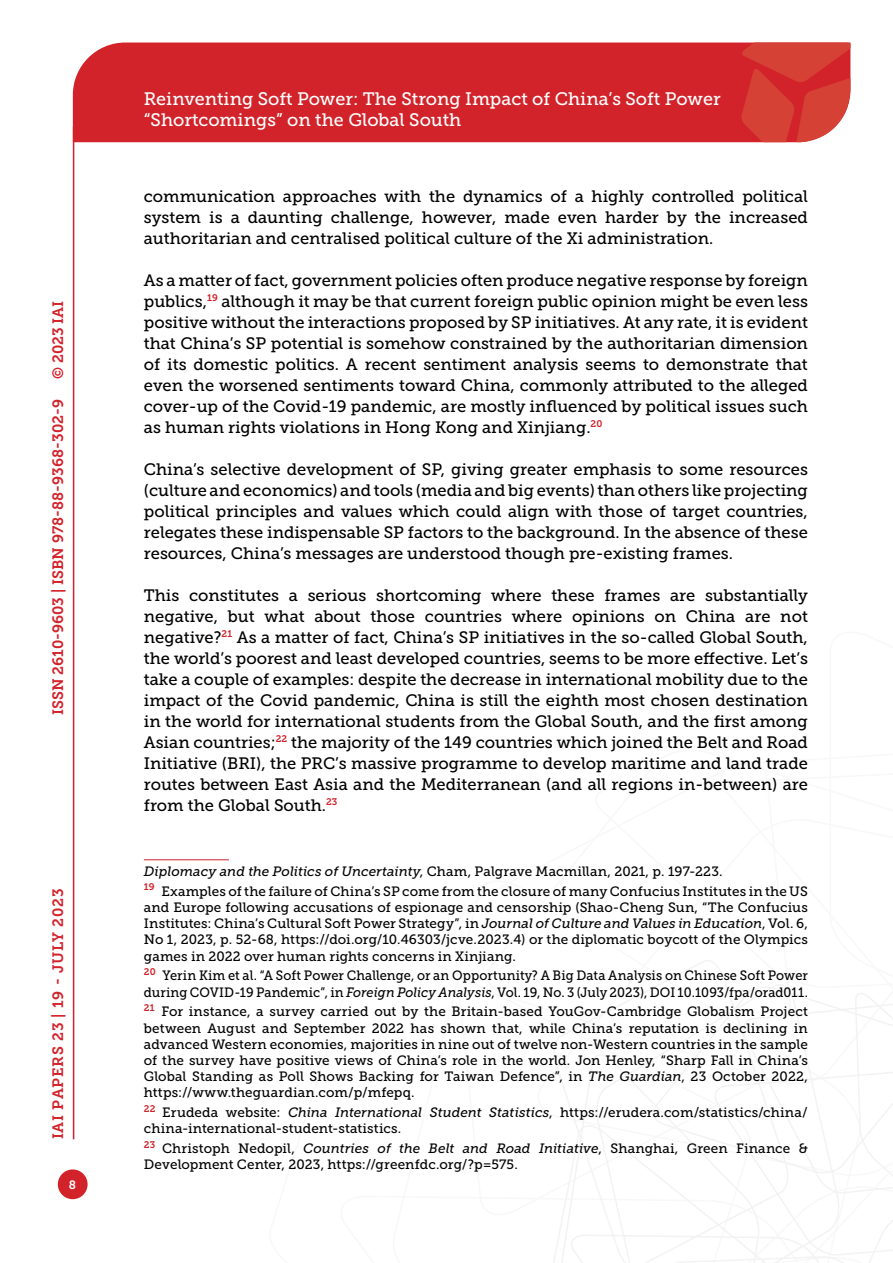
<style>
.page{position:relative;width:893px;height:1263px;background:#fff}
.page>*{position:absolute;margin:0;border:0;box-sizing:border-box;transform-origin:0 0}
.t1{font:18px/21.6px "Museo Slab 500";color:#fff}
.t2{font:16.5px/21px "Museo Slab 500";color:#000;text-align:justify}
.t3{font:15px "Museo Slab 700";color:#d2232a}
.t4{font:15px "Museo Slab 700";letter-spacing:.05em;color:#d2232a}
.t5{font:13.5px/16.2px "Museo Slab 500";letter-spacing:.01em;color:#000}
.t6{font:13.5px/16.2px "Museo Slab 500";letter-spacing:.01em;color:#000;scale:.95 1}
.t7{font:12px "Museo Slab 700";color:#fff}
.s1{font-style:italic}
</style>
<div class="page">
<svg style="left:553px;top:960px;width:340px;height:303px"></svg>
<div style="left:73px;top:43px;width:668px;height:99px;background:#d2232a"></div>
<svg style="left:741px;top:43px;width:109px;height:99px;background:#d6423b"></svg>
<div style="left:58px;top:1169px;width:30px;height:30px;background:#d2232a;border-radius:50%"></div>
<hr style="left:73px;top:126px;width:1px;height:1013px;background:#d2232a">
<hr style="left:144px;top:859px;width:85px;height:1px;background:#d2232a">
<p class="t3" style="left:50px;top:379px;width:80px;rotate:-90deg">© 2023 IAI</p>
<p class="t3" style="left:49px;top:715px;width:318px;rotate:-90deg">ISSN 2610-9603 | ISBN 978-88-9368-302-9</p>
<p class="t4" style="left:50px;top:1139px;width:252px;rotate:-90deg">IAI Papers 23 | 19 - July 2023</p>
<p class="t7" style="left:69px;top:1178px;width:9px">8</p>
<p class="t1" style="left:144px;top:88px;width:578px">Reinventing Soft Power: The Strong Impact of China’s Soft Power “Shortcomings” on the Global South</p>
<p class="t2" style="left:144px;top:186px;width:666px">communication approaches with the dynamics of a highly controlled political system is a daunting challenge, however, made even harder by the increased authoritarian and centralised political culture of the Xi administration.</p>
<p class="t2" style="left:144px;top:270px;width:666px">As a matter of fact, government policies often produce negative response by foreign publics,<sup>19</sup> although it may be that current foreign public opinion might be even less positive without the interactions proposed by SP initiatives. At any rate, it is evident that China’s SP potential is somehow constrained by the authoritarian dimension of its domestic politics. A recent sentiment analysis seems to demonstrate that even the worsened sentiments toward China, commonly attributed to the alleged cover-up of the Covid-19 pandemic, are mostly influenced by political issues such as human rights violations in Hong Kong and Xinjiang.<sup>20</sup></p>
<p class="t2" style="left:144px;top:459px;width:666px">China’s selective development of SP, giving greater emphasis to some resources (culture and economics) and tools (media and big events) than others like projecting political principles and values which could align with those of target countries, relegates these indispensable SP factors to the background. In the absence of these resources, China’s messages are understood though pre-existing frames.</p>
<p class="t2" style="left:144px;top:585px;width:666px">This constitutes a serious shortcoming where these frames are substantially negative, but what about those countries where opinions on China are not negative?<sup>21</sup> As a matter of fact, China’s SP initiatives in the so-called Global South, the world’s poorest and least developed countries, seems to be more effective. Let’s take a couple of examples: despite the decrease in international mobility due to the impact of the Covid pandemic, China is still the eighth most chosen destination in the world for international students from the Global South, and the first among Asian countries;<sup>22</sup> the majority of the 149 countries which joined the Belt and Road Initiative (BRI), the PRC’s massive programme to develop maritime and land trade routes between East Asia and the Mediterranean (and all regions in-between) are from the Global South.<sup>23</sup></p>
<p class="t5" style="left:144px;top:861px;width:665px;line-height:19.8px"><span class="s1">Diplomacy and the Politics of Uncertainty</span>, Cham, Palgrave Macmillan, 2021, p. 197-223.<br><sup>19</sup> Examples of the failure of China’s SP come from the closure of many Confucius Institutes in the US</p>
<p class="t5" style="left:144px;top:899px;width:666px;text-align:justify">and Europe following accusations of espionage and censorship (Shao-Cheng Sun, “The Confucius Institutes: China’s Cultural Soft Power Strategy”, in <span class="s1">Journal of Culture and Values in Education</span>, Vol. 6, No 1, 2023, p. 52-68, https://doi.org/10.46303/jcve.2023.4) or the diplomatic boycott of the Olympics games in 2022 over human rights concerns in Xinjiang.</p>
<p class="t6" style="left:144px;top:968px;width:700px"><sup>20</sup> Yerin Kim et al. “A Soft Power Challenge, or an Opportunity? A Big Data Analysis on Chinese Soft Power during COVID-19 Pandemic”, in <span class="s1">Foreign Policy Analysis</span>, Vol. 19, No. 3 (July 2023), DOI 10.1093/fpa/orad011.</p>
<p class="t5" style="left:144px;top:1004px;width:666px;text-align:justify"><sup>21</sup> For instance, a survey carried out by the Britain-based YouGov-Cambridge Globalism Project between August and September 2022 has shown that, while China’s reputation is declining in advanced Western economies, majorities in nine out of twelve non-Western countries in the sample of the survey have positive views of China’s role in the world. Jon Henley, “Sharp Fall in China’s Global Standing as Poll Shows Backing for Taiwan Defence”, in <span class="s1">The Guardian</span>, 23 October 2022, https://www.theguardian.com/p/mfepq.</p>
<p class="t5" style="left:144px;top:1104px;width:666px"><sup>22</sup> Erudeda website: <span class="s1">China International Student Statistics</span>, https://erudera.com/statistics/china/ china-international-student-statistics.</p>
<p class="t5" style="left:144px;top:1140px;width:666px"><sup>23</sup> Christoph Nedopil, <span class="s1">Countries of the Belt and Road Initiative</span>, Shanghai, Green Finance &amp;<br>Development Center, 2023, https://greenfdc.org/?p=575.</p>
</div>
